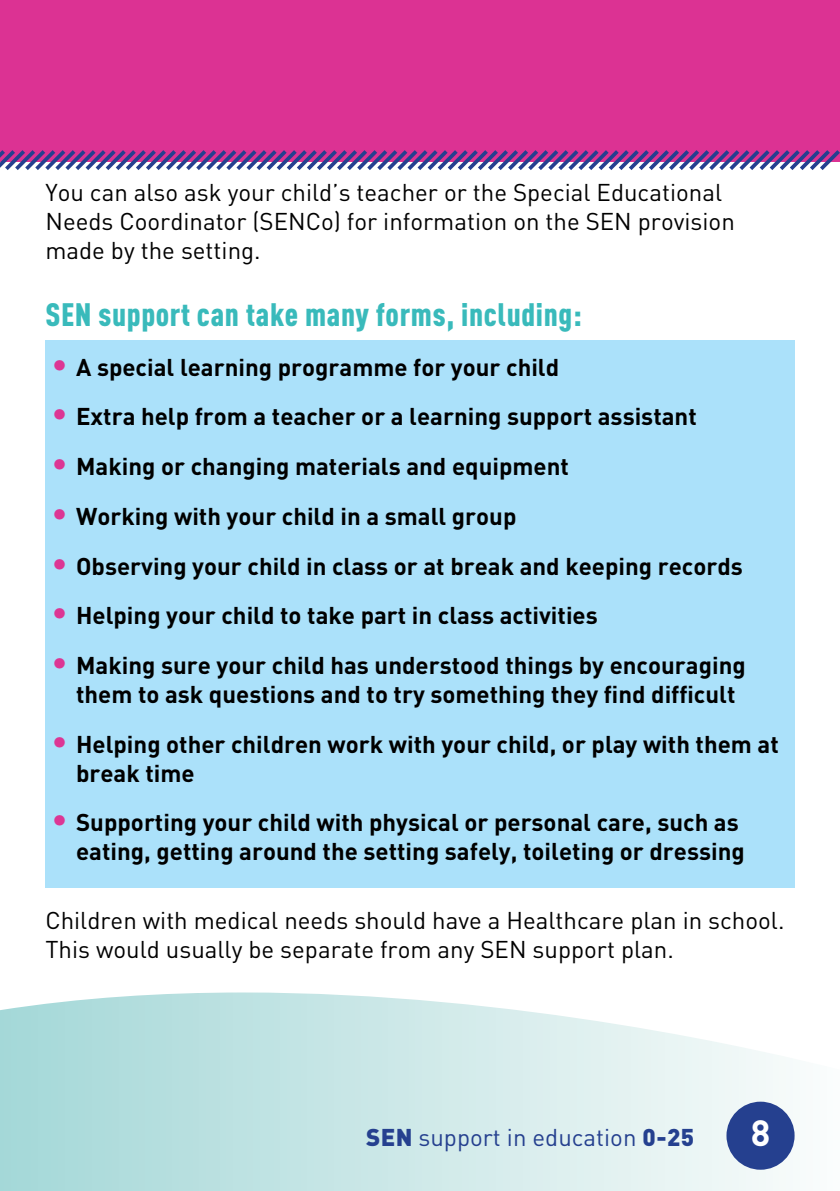
<style>
.page{position:relative;width:840px;height:1191px;background:#fff}
.page>*{position:absolute;margin:0;border:0;box-sizing:border-box;transform-origin:0 0}
.t1{font:700 36px "DIN";color:#fff}
.t2{font:900 32px "DIN Cond";letter-spacing:.02em;color:#39babb}
.t3{font:700 24px/28.8px "DIN";color:#000}
.t4{font:24px/28.8px "DIN";color:#000}
.t5{font:24px "DIN";color:#25408f}
.s1{font-weight:400;font-size:32px;color:#dc3694}
.s2{font-weight:900}
</style>
<div class="page">
<div style="left:45px;top:340px;width:749px;height:547px;background:#abe1fa"></div>
<div style="left:0;top:0;width:839px;height:162px;background:#dc3293"></div>
<svg style="left:0;top:992px;width:795px;height:199px;background:#cee9e9"></svg>
<div style="left:726px;top:1101px;width:68px;height:68px;background:#25408f;border-radius:50%"></div>
<svg style="left:0;top:150px;width:839px;height:20px"></svg>
<p class="t4" style="left:45px;top:177px;width:690px">You can also ask your child’s teacher or the Special Educational<br>Needs Coordinator (SENCo) for information on the SEN provision made by the setting.</p>
<h2 class="t2" style="left:45px;top:294px;width:537px">SEN support can take many forms, including:</h2>
<p class="t3" style="left:51px;top:351px;width:509px"><span class="s1">•</span> A special learning programme for your child</p>
<p class="t3" style="left:51px;top:401px;width:647px"><span class="s1">•</span> Extra help from a teacher or a learning support assistant</p>
<p class="t3" style="left:51px;top:451px;width:519px"><span class="s1">•</span> Making or changing materials and equipment</p>
<p class="t3" style="left:51px;top:501px;width:466px"><span class="s1">•</span> Working with your child in a small group</p>
<p class="t3" style="left:51px;top:550px;width:693px"><span class="s1">•</span> Observing your child in class or at break and keeping records</p>
<p class="t3" style="left:51px;top:600px;width:548px"><span class="s1">•</span> Helping your child to take part in class activities</p>
<p class="t3" style="left:76px;top:650px;width:670px;text-indent:-25px"><span class="s1">•</span> Making sure your child has understood things by encouraging them to ask questions and to try something they find difficult</p>
<p class="t3" style="left:76px;top:728px;width:703px;text-indent:-25px"><span class="s1">•</span> Helping other children work with your child, or play with them at break time</p>
<p class="t3" style="left:51px;top:807px;width:695px;text-align:right"><span class="s1">•</span> Supporting your child with physical or personal care, such as eating, getting around the setting safely, toileting or dressing</p>
<p class="t4" style="left:45px;top:905px;width:740px">Children with medical needs should have a Healthcare plan in school.<br>This would usually be separate from any SEN support plan.</p>
<p class="t5" style="left:366px;top:1122px;width:329px"><span class="s2">SEN</span> support in education <span class="s2">0-25</span></p>
<h1 class="t1" style="left:750px;top:1109px;width:21px">8</h1>
</div>
